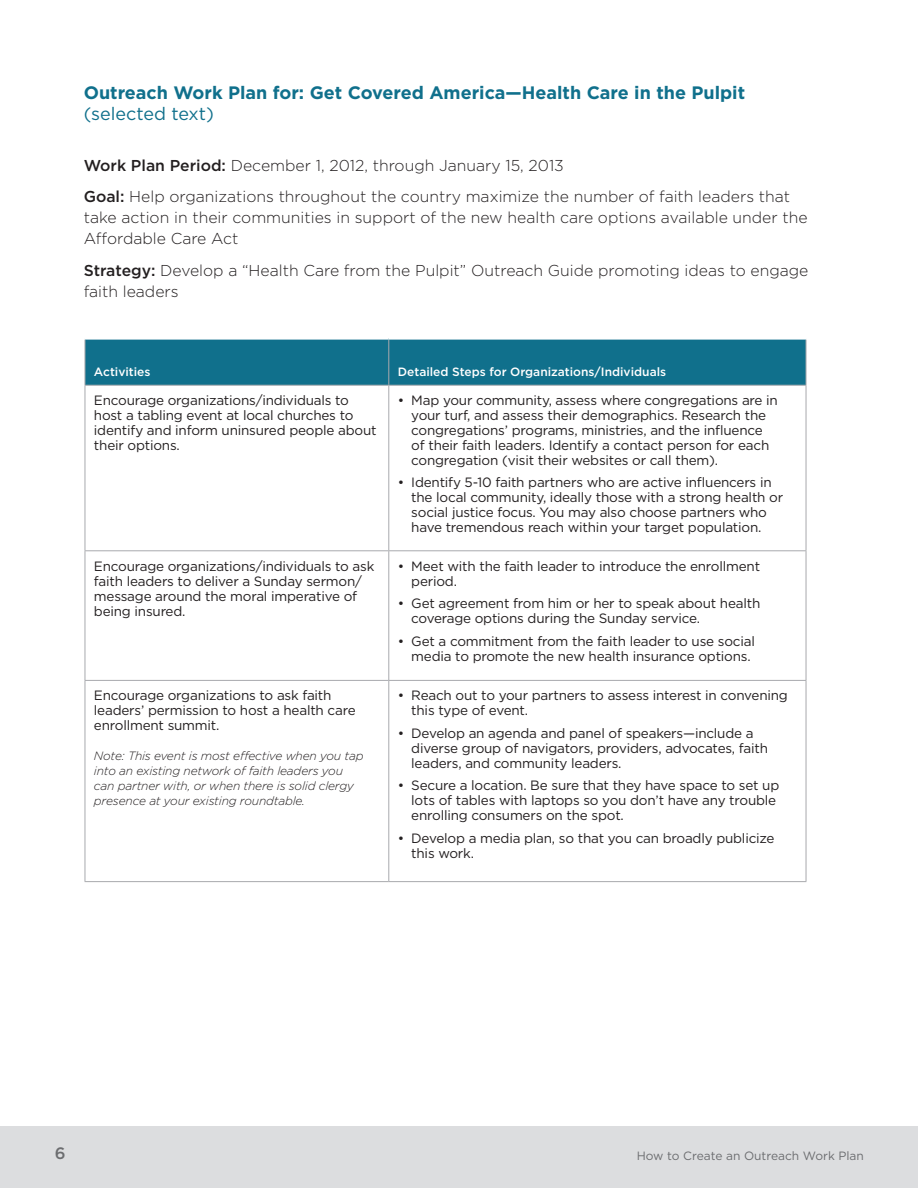
<style>
.page{position:relative;width:918px;height:1188px;background:#fff}
.page>*{position:absolute;margin:0;border:0;box-sizing:border-box;transform-origin:0 0}
.t1{font:700 18px/21px "Gotham";color:#10708c}
.t2{font:500 16.5px "Gotham";color:#6c6d70}
.BODY{font:300 15.75px/21px "Gotham";color:#231f20}
.TABLE_-_BODY{font:13.5px/15px "Gotham";letter-spacing:-.015em;color:#231f20}
.TABLE_-_BODY-2{font:italic 300 12px/15px "Gotham";letter-spacing:-.015em;color:#231f20}
.TABLE_-_SUB_SECTION{font:500 12px "Gotham";color:#fff}
.BODY-2{font:12px "Gotham";color:#6c6d70}
.s1{font-weight:400}
.s2{font-weight:500}
</style>
<div class="page">
<div style="left:86px;top:340px;width:720px;height:45px;background:#10708c"></div>
<hr style="left:85px;top:340px;width:1px;height:45px;background:#a8a9ad">
<hr style="left:388px;top:340px;width:1px;height:45px;background:#a8a9ad">
<hr style="left:806px;top:340px;width:1px;height:45px;background:#a8a9ad">
<hr style="left:85px;top:385px;width:304px;height:1px;background:#a8a9ad">
<hr style="left:85px;top:386px;width:1px;height:164px;background:#a8a9ad">
<hr style="left:389px;top:385px;width:417px;height:1px;background:#a8a9ad">
<hr style="left:388px;top:386px;width:1px;height:164px;background:#a8a9ad">
<hr style="left:806px;top:386px;width:1px;height:164px;background:#a8a9ad">
<hr style="left:85px;top:550px;width:304px;height:1px;background:#a8a9ad">
<hr style="left:85px;top:551px;width:1px;height:129px;background:#a8a9ad">
<hr style="left:389px;top:550px;width:417px;height:1px;background:#a8a9ad">
<hr style="left:388px;top:551px;width:1px;height:129px;background:#a8a9ad">
<hr style="left:806px;top:551px;width:1px;height:129px;background:#a8a9ad">
<hr style="left:85px;top:680px;width:304px;height:1px;background:#a8a9ad">
<hr style="left:85px;top:681px;width:1px;height:200px;background:#a8a9ad">
<hr style="left:389px;top:680px;width:417px;height:1px;background:#a8a9ad">
<hr style="left:388px;top:681px;width:1px;height:200px;background:#a8a9ad">
<hr style="left:806px;top:681px;width:1px;height:200px;background:#a8a9ad">
<hr style="left:85px;top:881px;width:304px;height:1px;background:#a8a9ad">
<hr style="left:389px;top:881px;width:417px;height:1px;background:#a8a9ad">
<div style="left:0;top:1126px;width:918px;height:62px;background:#dcdddf"></div>
<h1 class="t1" style="left:84px;top:82px;width:663px">Outreach Work Plan for: Get Covered America—Health Care in the Pulpit <span class="s1">(selected text)</span></h1>
<p class="BODY" style="left:84px;top:155px;width:482px"><span class="s2">Work Plan Period:</span> December 1, 2012, through January 15, 2013</p>
<p class="BODY" style="left:84px;top:186px;width:725px"><span class="s2">Goal:</span> Help organizations throughout the country maximize the number of faith leaders that take action in their communities in support of the new health care options available under the<br>Affordable Care Act</p>
<p class="BODY" style="left:84px;top:260px;width:726px"><span class="s2">Strategy:</span> Develop a “Health Care from the Pulpit” Outreach Guide promoting ideas to engage faith leaders</p>
<p class="TABLE_-_SUB_SECTION" style="left:94px;top:364px;width:58px">Activities</p>
<p class="TABLE_-_SUB_SECTION" style="left:398px;top:364px;width:270px">Detailed Steps for Organizations/Individuals</p>
<p class="TABLE_-_BODY" style="left:94px;top:392px;width:284px">Encourage organizations/individuals to host a tabling event at local churches to identify and inform uninsured people about their options.</p>
<p class="TABLE_-_BODY" style="left:411px;top:392px;width:368px;text-indent:-14px">• Map your community, assess where congregations are in your turf, and assess their demographics. Research the congregations’ programs, ministries, and the influence of their faith leaders. Identify a contact person for each congregation (visit their websites or call them).</p>
<p class="TABLE_-_BODY" style="left:411px;top:475px;width:373px;text-indent:-14px">• Identify 5-10 faith partners who are active influencers in the local community, ideally those with a strong health or social justice focus. You may also choose partners who have tremendous reach within your target population.</p>
<p class="TABLE_-_BODY" style="left:94px;top:558px;width:282px">Encourage organizations/individuals to ask faith leaders to deliver a Sunday sermon/ message around the moral imperative of being insured.</p>
<p class="TABLE_-_BODY" style="left:411px;top:558px;width:350px;text-indent:-14px">• Meet with the faith leader to introduce the enrollment period.</p>
<p class="TABLE_-_BODY" style="left:411px;top:596px;width:351px;text-indent:-14px">• Get agreement from him or her to speak about health coverage options during the Sunday service.</p>
<p class="TABLE_-_BODY" style="left:411px;top:633px;width:345px;text-indent:-14px">• Get a commitment from the faith leader to use social media to promote the new health insurance options.</p>
<p class="TABLE_-_BODY" style="left:94px;top:688px;width:263px">Encourage organizations to ask faith leaders’ permission to host a health care enrollment summit.</p>
<p class="TABLE_-_BODY-2" style="left:94px;top:748px;width:271px">Note: This event is most effective when you tap into an existing network of faith leaders you can partner with, or when there is solid clergy presence at your existing roundtable.</p>
<p class="TABLE_-_BODY" style="left:411px;top:688px;width:378px;text-indent:-14px">• Reach out to your partners to assess interest in convening this type of event.</p>
<p class="TABLE_-_BODY" style="left:411px;top:725px;width:358px;text-indent:-14px">• Develop an agenda and panel of speakers—include a diverse group of navigators, providers, advocates, faith leaders, and community leaders.</p>
<p class="TABLE_-_BODY" style="left:411px;top:778px;width:370px;text-indent:-14px">• Secure a location. Be sure that they have space to set up lots of tables with laptops so you don’t have any trouble enrolling consumers on the spot.</p>
<p class="TABLE_-_BODY" style="left:411px;top:830px;width:365px;text-indent:-14px">• Develop a media plan, so that you can broadly publicize this work.</p>
<p class="t2" style="left:55px;top:1143px;width:12px">6</p>
<p class="BODY-2" style="left:637px;top:1148px;width:229px">How to Create an Outreach Work Plan</p>
</div>
